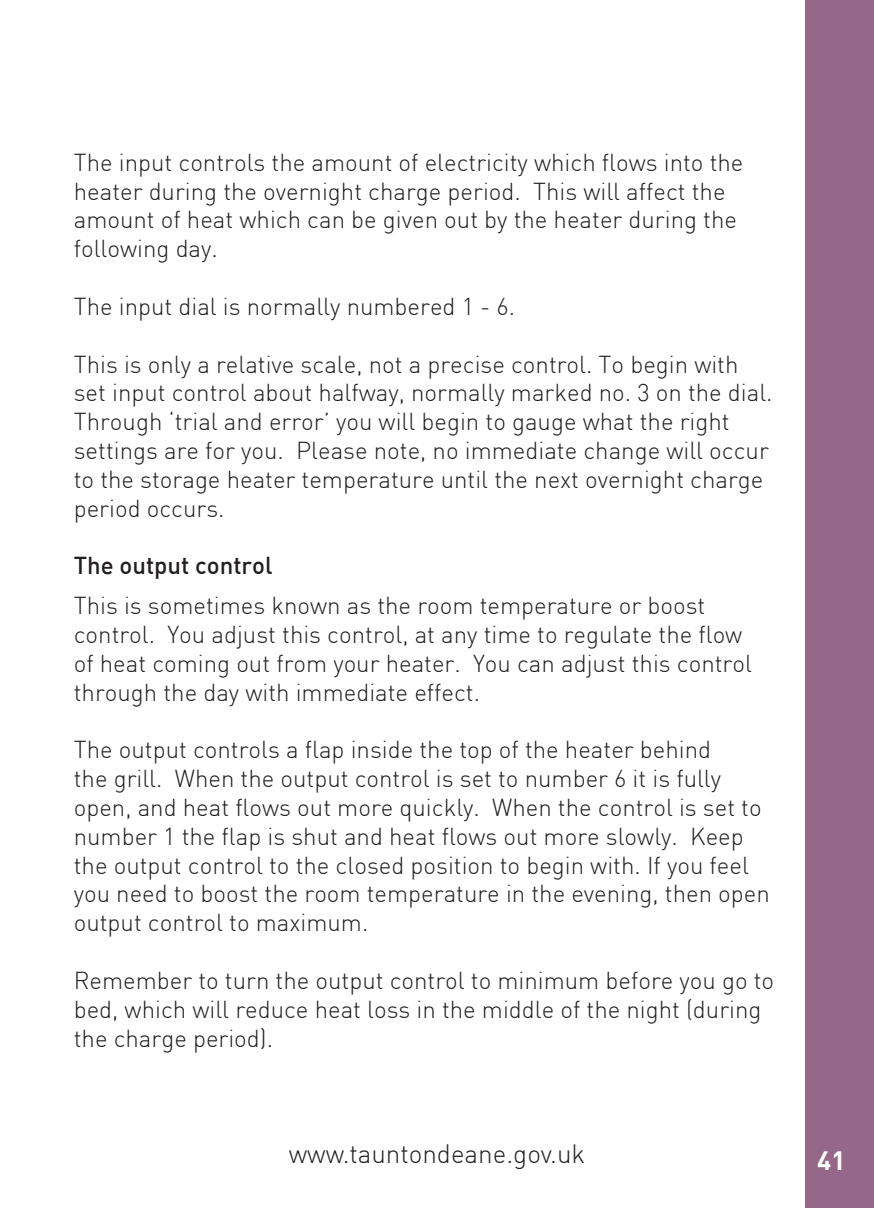
<style>
.page{position:relative;width:874px;height:1208px;background:#fff}
.page>*{position:absolute;margin:0;border:0;box-sizing:border-box;transform-origin:0 0}
.t1{font:300 26px "DIN";color:#231f20}
.t2{font:700 26px "DIN";color:#fff}
.t3{font:300 24px/28.8px "DIN";color:#231f20}
.t4{font:500 24px "DIN";color:#231f20}
</style>
<div class="page">
<div style="left:805px;top:0;width:68px;height:1208px;background:#956889"></div>
<p class="t3" style="left:74px;top:148px;width:671px">The input controls the amount of electricity which flows into the heater during the overnight charge period. This will affect the amount of heat which can be given out by the heater during the following day.</p>
<p class="t3" style="left:74px;top:292px;width:442px">The input dial is normally numbered 1 - 6.</p>
<p class="t3" style="left:74px;top:349px;width:700px">This is only a relative scale, not a precise control. To begin with set input control about halfway, normally marked no. 3 on the dial.<br>Through ‘trial and error’ you will begin to gauge what the right settings are for you. Please note, no immediate change will occur to the storage heater temperature until the next overnight charge period occurs.</p>
<p class="t4" style="left:74px;top:550px;width:200px">The output control</p>
<p class="t3" style="left:74px;top:591px;width:679px">This is sometimes known as the room temperature or boost control. You adjust this control, at any time to regulate the flow of heat coming out from your heater. You can adjust this control through the day with immediate effect.</p>
<p class="t3" style="left:74px;top:735px;width:697px">The output controls a flap inside the top of the heater behind<br>the grill. When the output control is set to number 6 it is fully open, and heat flows out more quickly. When the control is set to number 1 the flap is shut and heat flows out more slowly. Keep the output control to the closed position to begin with. If you feel you need to boost the room temperature in the evening, then open output control to maximum.</p>
<p class="t3" style="left:74px;top:965px;width:701px">Remember to turn the output control to minimum before you go to bed, which will reduce heat loss in the middle of the night (during the charge period).</p>
<p class="t1" style="left:288px;top:1138px;width:298px">www.tauntondeane.gov.uk</p>
<p class="t2" style="left:816px;top:1143px;width:30px">41</p>
</div>
